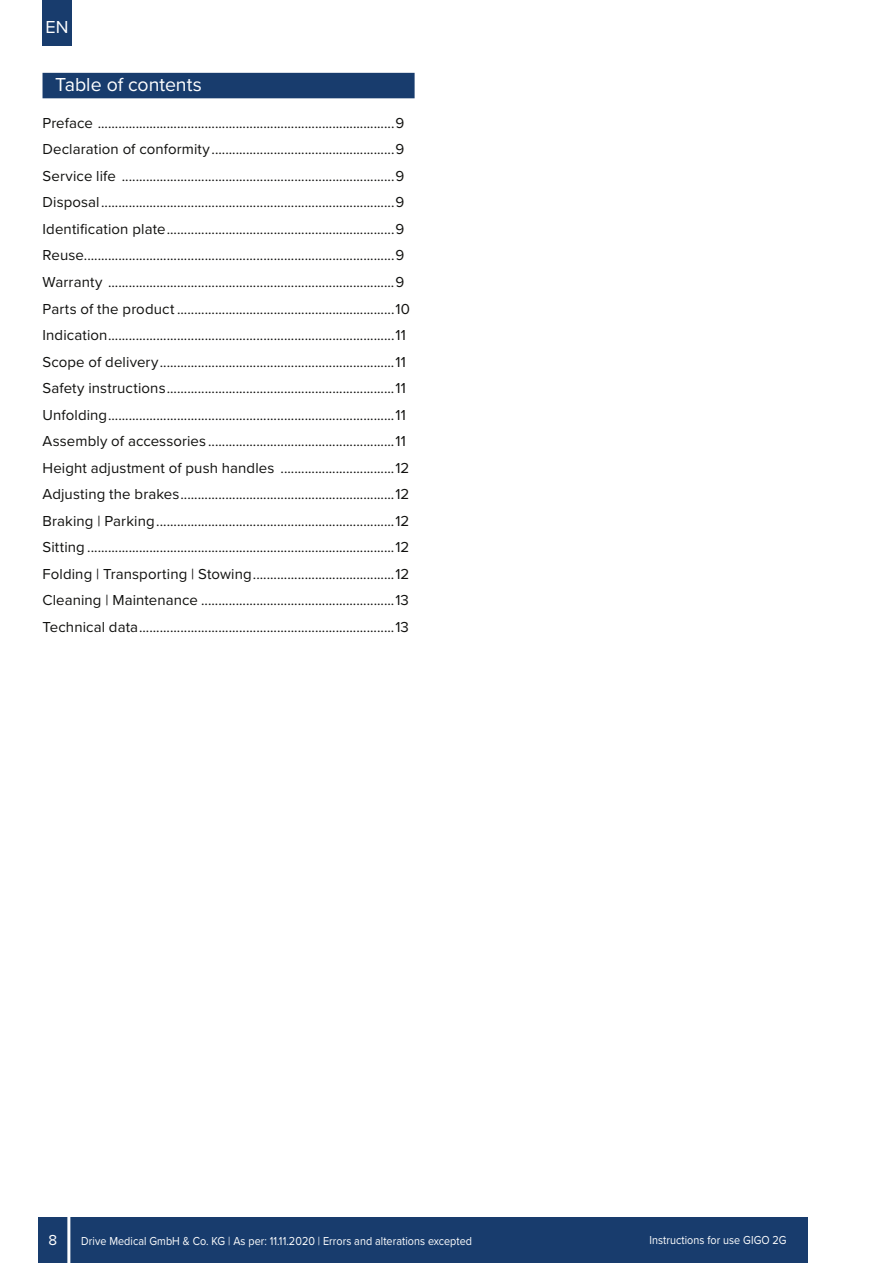
<style>
.page{position:relative;width:893px;height:1263px;background:#fff}
.page>*{position:absolute;margin:0;border:0;box-sizing:border-box;transform-origin:0 0}
.t1{font:19.5px "Proxima Nova";color:#fff}
.t2{font:18px "Proxima Nova";color:#fff}
.t3{font:15px/26.5px "Proxima Nova";letter-spacing:.01em;color:#11110f}
.t4{font:15px "Proxima Nova";color:#fff}
.t5{font:12px "Proxima Nova";letter-spacing:.005em;color:#fff;scale:.9 1}
</style>
<div class="page">
<div style="left:38px;top:1217px;width:770px;height:46px;background:#183c6d"></div>
<hr style="left:67px;top:1211px;width:3px;height:52px;background:#fff">
<div style="left:43px;top:0;width:29px;height:46px;background:#183c6d"></div>
<div style="left:43px;top:73px;width:372px;height:25px;background:#183c6d"></div>
<p class="t2" style="left:46px;top:14px;width:24px">EN</p>
<h1 class="t1" style="left:55px;top:70px;width:148px">Table of contents</h1>
<p class="t3" style="left:42px;top:109px;width:369px">Preface ......................................................................................9<br>Declaration of conformity.....................................................9<br>Service life ...............................................................................9<br>Disposal.....................................................................................9<br>Identification plate..................................................................9<br>Reuse..........................................................................................9<br>Warranty ...................................................................................9<br>Parts of the product ...............................................................10<br>Indication...................................................................................11<br>Scope of delivery....................................................................11<br>Safety instructions..................................................................11<br>Unfolding...................................................................................11<br>Assembly of accessories ......................................................11<br>Height adjustment of push handles .................................12<br>Adjusting the brakes..............................................................12<br>Braking | Parking.....................................................................12<br>Sitting .........................................................................................12<br>Folding | Transporting | Stowing.........................................12<br>Cleaning | Maintenance ........................................................13<br>Technical data..........................................................................13</p>
<p class="t4" style="left:48px;top:1229px;width:10px">8</p>
<p class="t5" style="left:81px;top:1232px;width:436px">Drive Medical GmbH &amp; Co. KG | As per: 11.11.2020 | Errors and alterations excepted</p>
<p class="t5" style="left:650px;top:1231px;width:154px">Instructions for use GIGO 2G</p>
</div>
